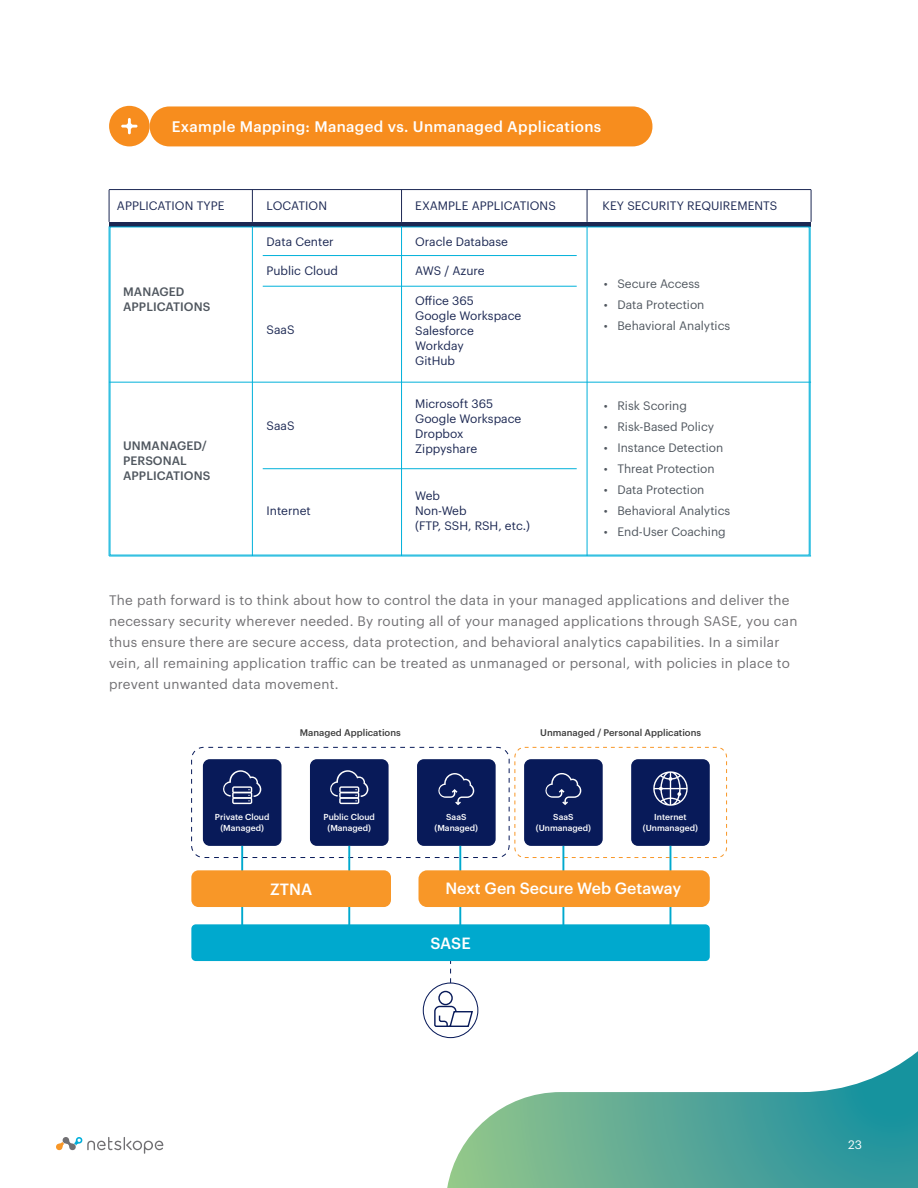
<style>
.page{position:relative;width:918px;height:1188px;background:#fff}
.page>*{position:absolute;margin:0;border:0;box-sizing:border-box;transform-origin:0 0}
.t1{font:500 15.9px "Graphik";color:#fff}
.t2{font:500 15px "Graphik";letter-spacing:.025em;color:#fff}
.t3{font:13.5px/21px "Graphik";letter-spacing:.02em;color:#717073}
.t4{font:12px/15px "Graphik";color:#1c2853}
.t5{font:12px "Graphik";color:#50575f}
.t6{font:500 12px/15px "Graphik";letter-spacing:.005em;color:#50575f}
.t7{font:12px "Graphik";color:#fff}
.t8{font:500 9.45px "Graphik";color:#3d3d3d}
.t9{font:500 8.55px/10.4px "Graphik";color:#fff;text-align:center}
</style>
<div class="page">
<svg style="left:447px;top:1051px;width:471px;height:137px"></svg>
<svg style="left:56px;top:1137px;width:107px;height:17px"></svg>
<div style="left:109px;top:106px;width:41px;height:40px;background:#f78d1e;border-radius:50%"></div>
<svg style="left:121px;top:118px;width:17px;height:16px"></svg>
<div style="left:150px;top:106px;width:502px;height:40px;background:#f78d1e;border-radius:20px"></div>
<hr style="left:109px;top:222px;width:701px;height:4px;background:#1c2853">
<hr style="left:252px;top:226px;width:1px;height:330px;background:#00b1da">
<hr style="left:252px;top:190px;width:1px;height:32px;background:#1c2853">
<hr style="left:109px;top:190px;width:1px;height:32px;background:#1c2853">
<hr style="left:109px;top:226px;width:1px;height:330px;background:#00b1da">
<hr style="left:401px;top:226px;width:1px;height:330px;background:#00b1da">
<hr style="left:401px;top:190px;width:1px;height:32px;background:#1c2853">
<hr style="left:587px;top:226px;width:1px;height:330px;background:#00b1da">
<hr style="left:587px;top:190px;width:1px;height:32px;background:#1c2853">
<hr style="left:811px;top:190px;width:1px;height:32px;background:#1c2853">
<hr style="left:810px;top:226px;width:1px;height:330px;background:#00b1da">
<hr style="left:263px;top:255px;width:314px;height:1px;background:#00b1da">
<hr style="left:109px;top:382px;width:702px;height:1px;background:#00b1da">
<hr style="left:109px;top:189px;width:702px;height:1px;background:#1c2853">
<hr style="left:109px;top:556px;width:702px;height:1px;background:#00b1da">
<hr style="left:263px;top:286px;width:314px;height:1px;background:#00b1da">
<hr style="left:263px;top:468px;width:314px;height:1px;background:#00b1da">
<div style="left:192px;top:747px;width:317px;height:111px;border:1px dashed #081a59;border-radius:12px"></div>
<div style="left:515px;top:747px;width:212px;height:111px;border:1px dashed #f89728;border-radius:10px"></div>
<div style="left:203px;top:759px;width:79px;height:87px;background:#081a59;border-radius:7px"></div>
<div style="left:310px;top:759px;width:79px;height:87px;background:#081a59;border-radius:7px"></div>
<div style="left:417px;top:759px;width:79px;height:87px;background:#081a59;border-radius:7px"></div>
<div style="left:524px;top:759px;width:79px;height:87px;background:#081a59;border-radius:7px"></div>
<div style="left:631px;top:759px;width:79px;height:87px;background:#081a59;border-radius:7px"></div>
<svg style="left:223px;top:770px;width:38px;height:34px"></svg>
<svg style="left:330px;top:770px;width:38px;height:34px"></svg>
<svg style="left:438px;top:773px;width:36px;height:32px"></svg>
<svg style="left:545px;top:773px;width:36px;height:32px"></svg>
<svg style="left:653px;top:771px;width:35px;height:35px"></svg>
<hr style="left:670px;top:846px;width:1px;height:91px;background:#00a9ce">
<hr style="left:241px;top:846px;width:2px;height:91px;background:#00a9ce">
<hr style="left:348px;top:846px;width:2px;height:91px;background:#00a9ce">
<hr style="left:562px;top:846px;width:2px;height:91px;background:#00a9ce">
<hr style="left:459px;top:846px;width:2px;height:91px;background:#00a9ce">
<div style="left:423px;top:983px;width:55px;height:55px;border:1px solid #081a59;border-radius:50%"></div>
<svg style="left:434px;top:1005px;width:40px;height:23px"></svg>
<div style="left:438px;top:991px;width:15px;height:14px;border:1px solid #081a59;border-radius:50%"></div>
<div style="left:191px;top:870px;width:200px;height:37px;background:#f89728;border-radius:7px"></div>
<div style="left:191px;top:924px;width:519px;height:37px;background:#00a9ce;border-radius:4px"></div>
<div style="left:419px;top:870px;width:291px;height:37px;background:#f89728;border-radius:9px"></div>
<svg style="left:450px;top:961px;width:1px;height:22px"></svg>
<p class="t2" style="left:172px;top:115px;width:431px">Example Mapping: Managed vs. Unmanaged Applications</p>
<p class="t4" style="left:117px;top:198px;width:109px">APPLICATION TYPE</p>
<p class="t4" style="left:267px;top:198px;width:62px">LOCATION</p>
<p class="t4" style="left:415px;top:198px;width:142px">EXAMPLE APPLICATIONS</p>
<p class="t4" style="left:603px;top:198px;width:176px">KEY SECURITY REQUIREMENTS</p>
<p class="t6" style="left:123px;top:283px;width:89px">MANAGED<br>APPLICATIONS</p>
<p class="t6" style="left:123px;top:437px;width:89px">UNMANAGED/<br>PERSONAL<br>APPLICATIONS</p>
<p class="t4" style="left:267px;top:234px;width:69px">Data Center</p>
<p class="t4" style="left:415px;top:234px;width:94px">Oracle Database</p>
<p class="t4" style="left:415px;top:262px;width:71px">AWS / Azure</p>
<p class="t4" style="left:415px;top:292px;width:108px">Office 365<br>Google Workspace<br>Salesforce<br>Workday<br>GitHub</p>
<p class="t4" style="left:415px;top:395px;width:108px">Microsoft 365<br>Google Workspace<br>Dropbox<br>Zippyshare</p>
<p class="t4" style="left:415px;top:487px;width:116px">Web<br>Non-Web<br>(FTP, SSH, RSH, etc.)</p>
<p class="t4" style="left:267px;top:262px;width:73px">Public Cloud</p>
<p class="t4" style="left:267px;top:321px;width:30px">SaaS</p>
<p class="t4" style="left:267px;top:417px;width:30px">SaaS</p>
<p class="t4" style="left:267px;top:502px;width:46px">Internet</p>
<p class="t5" style="left:604px;top:274px;width:98px">• Secure Access</p>
<p class="t5" style="left:604px;top:295px;width:102px">• Data Protection</p>
<p class="t5" style="left:604px;top:316px;width:128px">• Behavioral Analytics</p>
<p class="t5" style="left:604px;top:397px;width:85px">• Risk Scoring</p>
<p class="t5" style="left:604px;top:418px;width:112px">• Risk-Based Policy</p>
<p class="t5" style="left:604px;top:439px;width:121px">• Instance Detection</p>
<p class="t5" style="left:604px;top:460px;width:112px">• Threat Protection</p>
<p class="t5" style="left:604px;top:481px;width:102px">• Data Protection</p>
<p class="t5" style="left:604px;top:502px;width:128px">• Behavioral Analytics</p>
<p class="t5" style="left:604px;top:523px;width:123px">• End-User Coaching</p>
<p class="t3" style="left:109px;top:589px;width:690px">The path forward is to think about how to control the data in your managed applications and deliver the necessary security wherever needed. By routing all of your managed applications through SASE, you can thus ensure there are secure access, data protection, and behavioral analytics capabilities. In a similar vein, all remaining application traffic can be treated as unmanaged or personal, with policies in place to prevent unwanted data movement.</p>
<p class="t8" style="left:300px;top:725px;width:102px">Managed Applications</p>
<p class="t8" style="left:540px;top:725px;width:162px">Unmanaged / Personal Applications</p>
<p class="t9" style="left:215px;top:811px;width:56px">Private Cloud (Managed)</p>
<p class="t9" style="left:324px;top:811px;width:53px">Public Cloud (Managed)</p>
<p class="t9" style="left:435px;top:811px;width:45px">SaaS (Managed)</p>
<p class="t9" style="left:536px;top:811px;width:57px">SaaS (Unmanaged)</p>
<p class="t9" style="left:643px;top:811px;width:57px">Internet (Unmanaged)</p>
<p class="t1" style="left:270px;top:877px;width:44px">ZTNA</p>
<p class="t1" style="left:445px;top:876px;width:237px">Next Gen Secure Web Getaway</p>
<p class="t1" style="left:430px;top:931px;width:42px">SASE</p>
<p class="t7" style="left:848px;top:1136px;width:15px">23</p>
</div>
